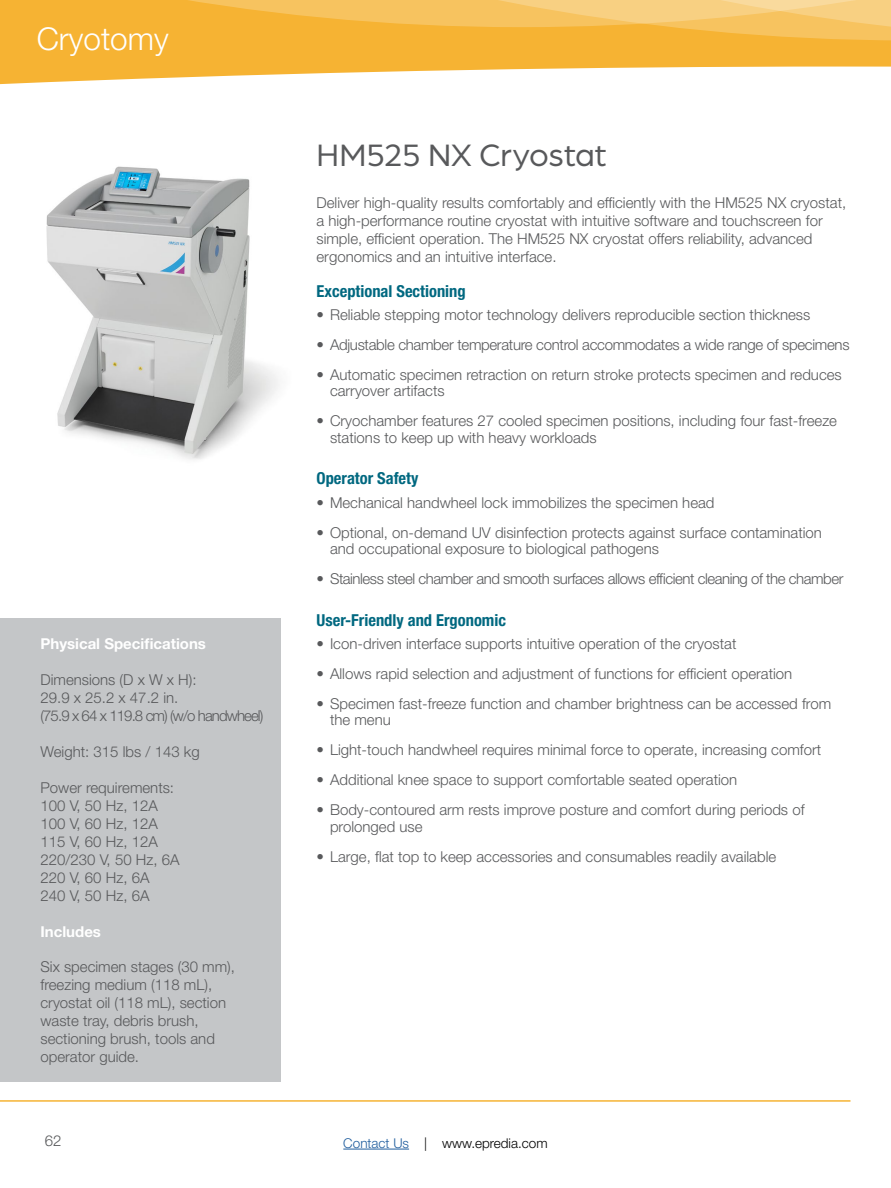
<style>
.page{position:relative;width:891px;height:1188px;background:#fff}
.page>*{position:absolute;margin:0;border:0;box-sizing:border-box;transform-origin:0 0}
.t1{font:33px "Arboria";color:#58595b}
.t2{font:300 31.5px "Helvetica Neue LT Std";color:#fff}
.t3{font:700 condensed 16.5px "Helvetica Neue LT Std";color:#006880}
.t4{font:300 15px/18px "Helvetica Neue LT Std";color:#58595b}
.t5{font:300 15px/18px "Helvetica Neue LT Std";letter-spacing:-.03em;color:#58595b}
.t6{font:300 15px "Helvetica Neue LT Std";letter-spacing:-.02em;color:#58595b}
.t7{font:700 15px "Helvetica Neue LT Std";color:#fff}
.t8{font:300 13.5px "Helvetica Neue LT Std";color:#000}
.s1{color:#215e9e}
</style>
<div class="page">
<hr style="left:0;top:1100px;width:850px;height:2px;background:#f6b333">
<hr style="left:343px;top:1149px;width:66px;height:1px;background:#215e9e">
<div style="left:0;top:0;width:891px;height:102px;background:#f6b333"></div>
<svg style="left:0;top:67px;width:891px;height:35px;background:#fdf3e1"></svg>
<svg style="left:188px;top:0;width:703px;height:40px"></svg>
<div style="left:0;top:619px;width:280px;height:463px;background:#c4c6c8"></div>
<img style="left:46px;top:166px;width:233px;height:294px">
<h2 class="t2" style="left:37px;top:19px;width:133px">Cryotomy</h2>
<p class="t7" style="left:40px;top:635px;width:167px">Physical Specifications</p>
<p class="t5" style="left:40px;top:671px;width:224px">Dimensions (D x W x H):<br>29.9 x 25.2 x 47.2 in.<br>(75.9 x 64 x 119.8 cm) (w/o handwheel)</p>
<p class="t4" style="left:40px;top:743px;width:161px">Weight: 315 lbs / 143 kg</p>
<p class="t4" style="left:40px;top:779px;width:140px">Power requirements:<br>100 V, 50 Hz, 12A<br>100 V, 60 Hz, 12A<br>115 V, 60 Hz, 12A<br>220/230 V, 50 Hz, 6A<br>220 V, 60 Hz, 6A<br>240 V, 50 Hz, 6A</p>
<p class="t7" style="left:40px;top:923px;width:62px">Includes</p>
<p class="t4" style="left:40px;top:957px;width:196px">Six specimen stages (30 mm), freezing medium (118 mL), cryostat oil (118 mL), section waste tray, debris brush, sectioning brush, tools and operator guide.</p>
<h1 class="t1" style="left:316px;top:133px;width:292px">HM525 NX Cryostat</h1>
<p class="t4" style="left:316px;top:193px;width:531px">Deliver high-quality results comfortably and efficiently with the HM525 NX cryostat, a high-performance routine cryostat with intuitive software and touchscreen for simple, efficient operation. The HM525 NX cryostat offers reliability, advanced ergonomics and an intuitive interface.</p>
<p class="t3" style="left:316px;top:281px;width:151px">Exceptional Sectioning</p>
<p class="t4" style="left:316px;top:305px;width:495px">• Reliable stepping motor technology delivers reproducible section thickness</p>
<p class="t6" style="left:316px;top:335px;width:535px">• Adjustable chamber temperature control accommodates a wide range of specimens</p>
<p class="t4" style="left:330px;top:366px;width:513px;line-height:16.5px;text-indent:-14px">• Automatic specimen retraction on return stroke protects specimen and reduces carryover artifacts</p>
<p class="t4" style="left:330px;top:412px;width:509px;line-height:16.5px;text-indent:-14px">• Cryochamber features 27 cooled specimen positions, including four fast-freeze stations to keep up with heavy workloads</p>
<p class="t3" style="left:316px;top:469px;width:103px">Operator Safety</p>
<p class="t4" style="left:316px;top:493px;width:400px">• Mechanical handwheel lock immobilizes the specimen head</p>
<p class="t4" style="left:330px;top:524px;width:494px;line-height:16.5px;text-indent:-14px">• Optional, on-demand UV disinfection protects against surface contamination and occupational exposure to biological pathogens</p>
<p class="t5" style="left:316px;top:569px;width:528px">• Stainless steel chamber and smooth surfaces allows efficient cleaning of the chamber</p>
<p class="t3" style="left:316px;top:610px;width:191px">User-Friendly and Ergonomic</p>
<p class="t4" style="left:316px;top:634px;width:421px">• Icon-driven interface supports intuitive operation of the cryostat</p>
<p class="t4" style="left:316px;top:664px;width:477px">• Allows rapid selection and adjustment of functions for efficient operation</p>
<p class="t4" style="left:330px;top:695px;width:503px;line-height:16.5px;text-indent:-14px">• Specimen fast-freeze function and chamber brightness can be accessed from the menu</p>
<p class="t4" style="left:316px;top:741px;width:506px">• Light-touch handwheel requires minimal force to operate, increasing comfort</p>
<p class="t4" style="left:316px;top:771px;width:422px">• Additional knee space to support comfortable seated operation</p>
<p class="t4" style="left:330px;top:801px;width:476px;line-height:16.5px;text-indent:-14px">• Body-contoured arm rests improve posture and comfort during periods of prolonged use</p>
<p class="t4" style="left:316px;top:847px;width:461px">• Large, flat top to keep accessories and consumables readily available</p>
<p class="t4" style="left:45px;top:1132px;width:18px">62</p>
<p class="t8" style="left:343px;top:1135px;width:206px"><span class="s1">Contact Us</span> | www.epredia.com</p>
</div>
